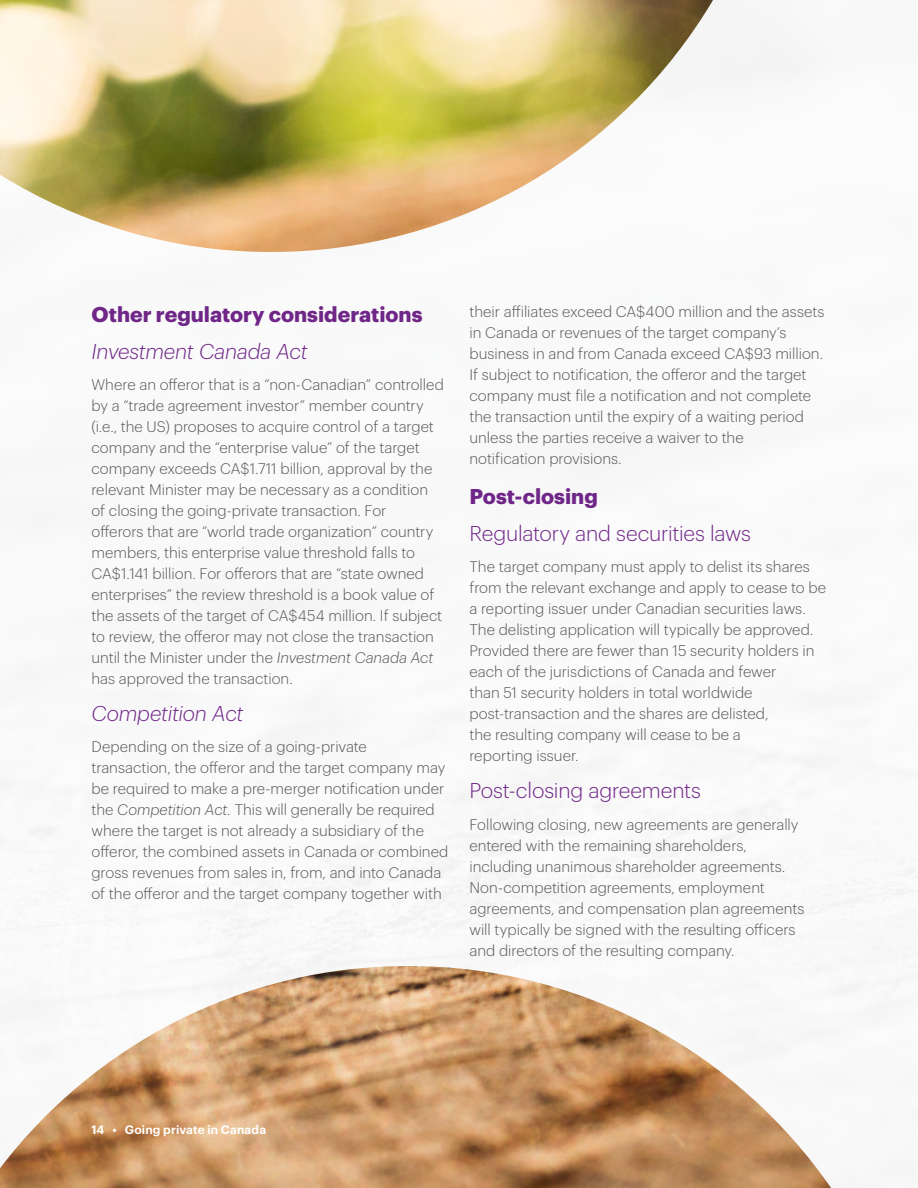
<style>
.page{position:relative;width:918px;height:1188px;background:#fff}
.page>*{position:absolute;margin:0;border:0;box-sizing:border-box;transform-origin:0 0}
.t1{font:300 21px "Dentons Sans";letter-spacing:-.01em;color:#702688}
.t2{font:700 21px "Dentons Sans";color:#702688}
.t3{font:italic 300 21px "Dentons Sans";letter-spacing:-.01em;color:#702688}
.t4{font:300 15px/21px "Dentons Sans";color:#565659}
.t5{font:600 12px "Dentons Sans";letter-spacing:.01em;color:#fff}
.s1{font-style:italic}
</style>
<div class="page">
<img style="left:0;top:966px;width:831px;height:222px">
<img style="left:0;top:0;width:713px;height:252px">
<h1 class="t2" style="left:92px;top:298px;width:333px">Other regulatory considerations</h1>
<h1 class="t3" style="left:92px;top:336px;width:218px">Investment Canada Act</h1>
<p class="t4" style="left:92px;top:373px;width:354px">Where an offeror that is a “non-Canadian” controlled by a “trade agreement investor” member country (i.e., the US) proposes to acquire control of a target company and the “enterprise value” of the target company exceeds CA$1.711 billion, approval by the relevant Minister may be necessary as a condition of closing the going-private transaction. For<br>offerors that are “world trade organization” country members, this enterprise value threshold falls to CA$1.141 billion. For offerors that are “state owned enterprises” the review threshold is a book value of the assets of the target of CA$454 million. If subject to review, the offeror may not close the transaction until the Minister under the <span class="s1">Investment Canada Act </span>has approved the transaction.</p>
<h1 class="t3" style="left:92px;top:698px;width:154px">Competition Act</h1>
<p class="t4" style="left:92px;top:735px;width:358px">Depending on the size of a going-private transaction, the offeror and the target company may be required to make a pre-merger notification under the <span class="s1">Competition Act.</span> This will generally be required where the target is not already a subsidiary of the offeror, the combined assets in Canada or combined gross revenues from sales in, from, and into Canada of the offeror and the target company together with</p>
<p class="t4" style="left:470px;top:300px;width:356px">their affiliates exceed CA$400 million and the assets in Canada or revenues of the target company’s business in and from Canada exceed CA$93 million.<br>If subject to notification, the offeror and the target company must file a notification and not complete the transaction until the expiry of a waiting period unless the parties receive a waiver to the<br>notification provisions.</p>
<h1 class="t2" style="left:470px;top:480px;width:130px">Post-closing</h1>
<h1 class="t1" style="left:470px;top:518px;width:283px">Regulatory and securities laws</h1>
<p class="t4" style="left:470px;top:555px;width:358px">The target company must apply to delist its shares from the relevant exchange and apply to cease to be a reporting issuer under Canadian securities laws.<br>The delisting application will typically be approved.<br>Provided there are fewer than 15 security holders in each of the jurisdictions of Canada and fewer<br>than 51 security holders in total worldwide post-transaction and the shares are delisted,<br>the resulting company will cease to be a<br>reporting issuer.</p>
<h1 class="t1" style="left:470px;top:775px;width:233px">Post-closing agreements</h1>
<p class="t4" style="left:470px;top:812px;width:336px">Following closing, new agreements are generally entered with the remaining shareholders, including unanimous shareholder agreements.<br>Non-competition agreements, employment agreements, and compensation plan agreements will typically be signed with the resulting officers and directors of the resulting company.</p>
<p class="t5" style="left:92px;top:1120px;width:176px">14 • Going private in Canada</p>
</div>
